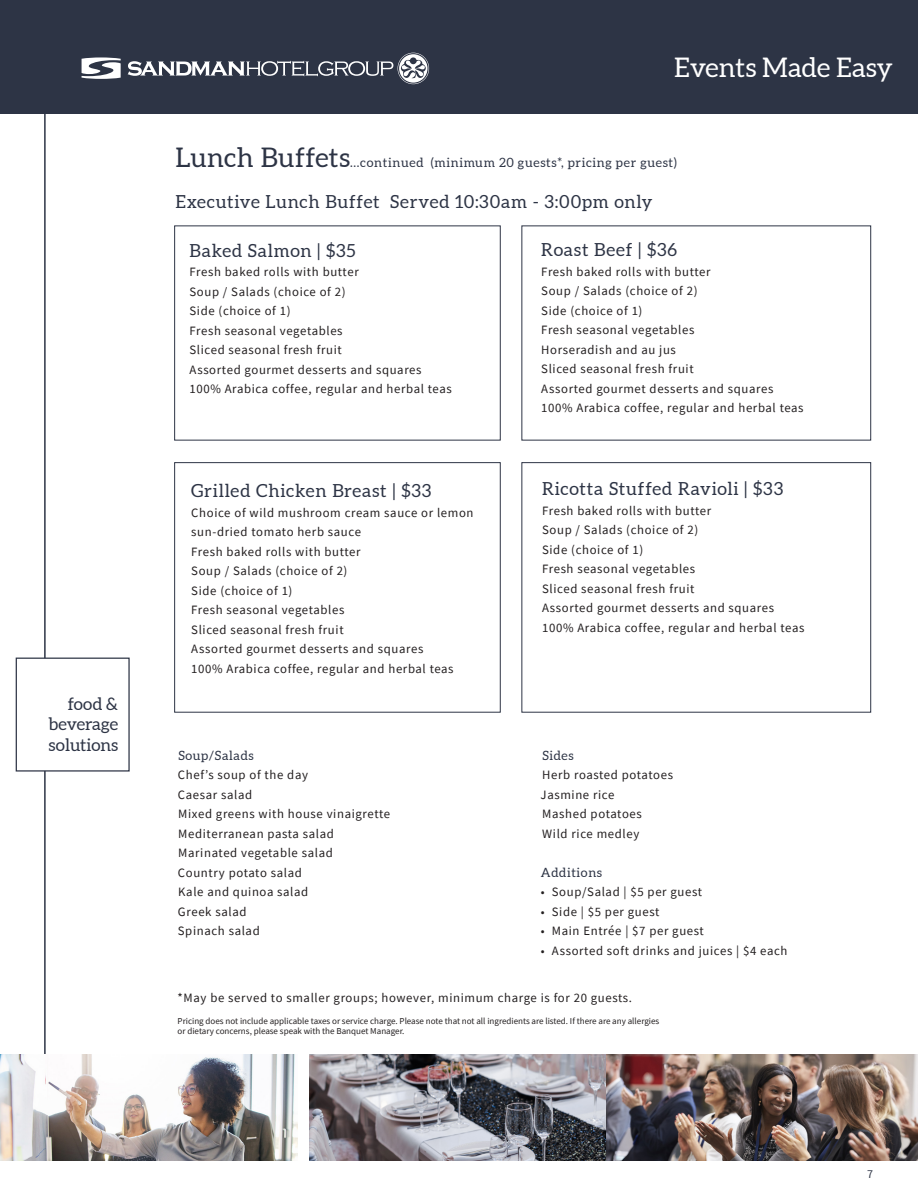
<style>
.page{position:relative;width:918px;height:1188px;background:#fff}
.page>*{position:absolute;margin:0;border:0;box-sizing:border-box;transform-origin:0 0}
.t1{font:27px "Aleo";color:#fff}
.menu_discrip_part2{font:18px "Aleo";letter-spacing:.04em;color:#2d3445}
.quote{font:17.25px/20.7px "Aleo";color:#2d3445;text-align:justify}
.menu_discrip_part2-2{font:12.75px/19.5px "Source Sans Pro";letter-spacing:.05em;color:#231f20}
.menu_discrip_part2-3{font:12.75px "Aleo";letter-spacing:.05em;color:#2d3445}
.t2{font:12px "Source Sans Pro";color:#2d3445}
.body{font:9px/10.8px "Source Sans Pro";color:#231f20}
.s1{font-size:27px}
</style>
<div class="page">
<div style="left:0;top:0;width:918px;height:114px;background:#2d3445"></div>
<hr style="left:44px;top:113px;width:2px;height:1048px;background:#2d3445">
<div style="left:16px;top:658px;width:114px;height:114px;background:#fff;border:1px solid #2d3445"></div>
<img style="left:309px;top:1054px;width:609px;height:107px">
<img style="left:0;top:1055px;width:297px;height:106px">
<svg style="left:128px;top:53px;width:301px;height:31px"></svg>
<svg style="left:82px;top:57px;width:39px;height:22px"></svg>
<div style="left:522px;top:462px;width:349px;height:250px;border:1px solid #2d3445"></div>
<div style="left:174px;top:462px;width:326px;height:250px;border:1px solid #2d3445"></div>
<p class="quote" style="left:48px;top:694px;width:71px;text-indent:19px">food &amp; beverage solutions</p>
<h1 class="t1" style="left:674px;top:52px;width:220px">Events Made Easy</h1>
<p class="menu_discrip_part2-3" style="left:176px;top:155px;width:503px"><span class="s1">Lunch Buffets</span>...continued (minimum 20 guests*, pricing per guest)</p>
<p class="menu_discrip_part2" style="left:176px;top:192px;width:479px">Executive Lunch Buffet Served 10:30am - 3:00pm only</p>
<p class="menu_discrip_part2" style="left:190px;top:240px;width:168px">Baked Salmon | $35</p>
<p class="menu_discrip_part2-2" style="left:190px;top:262px;width:264px">Fresh baked rolls with butter<br>Soup / Salads (choice of 2)<br>Side (choice of 1)<br>Fresh seasonal vegetables<br>Sliced seasonal fresh fruit<br>Assorted gourmet desserts and squares<br>100% Arabica coffee, regular and herbal teas</p>
<p class="menu_discrip_part2" style="left:191px;top:480px;width:242px">Grilled Chicken Breast | $33</p>
<p class="menu_discrip_part2-2" style="left:191px;top:503px;width:284px">Choice of wild mushroom cream sauce or lemon sun-dried tomato herb sauce<br>Fresh baked rolls with butter<br>Soup / Salads (choice of 2)<br>Side (choice of 1)<br>Fresh seasonal vegetables<br>Sliced seasonal fresh fruit<br>Assorted gourmet desserts and squares<br>100% Arabica coffee, regular and herbal teas</p>
<p class="menu_discrip_part2-3" style="left:178px;top:748px;width:77px">Soup/Salads</p>
<p class="menu_discrip_part2-2" style="left:178px;top:765px;width:132px">Chef’s soup of the day</p>
<p class="menu_discrip_part2-2" style="left:178px;top:785px;width:76px">Caesar salad</p>
<p class="menu_discrip_part2-2" style="left:178px;top:804px;width:213px">Mixed greens with house vinaigrette</p>
<p class="menu_discrip_part2-2" style="left:178px;top:824px;width:157px">Mediterranean pasta salad</p>
<p class="menu_discrip_part2-2" style="left:178px;top:843px;width:156px">Marinated vegetable salad</p>
<p class="menu_discrip_part2-2" style="left:178px;top:863px;width:125px">Country potato salad</p>
<p class="menu_discrip_part2-2" style="left:178px;top:882px;width:132px">Kale and quinoa salad</p>
<p class="menu_discrip_part2-2" style="left:178px;top:902px;width:70px">Greek salad</p>
<p class="menu_discrip_part2-2" style="left:178px;top:921px;width:83px">Spinach salad</p>
<p class="menu_discrip_part2" style="left:541px;top:239px;width:138px">Roast Beef | $36</p>
<p class="menu_discrip_part2-2" style="left:541px;top:262px;width:264px">Fresh baked rolls with butter<br>Soup / Salads (choice of 2)<br>Side (choice of 1)<br>Fresh seasonal vegetables<br>Horseradish and au jus<br>Sliced seasonal fresh fruit<br>Assorted gourmet desserts and squares<br>100% Arabica coffee, regular and herbal teas</p>
<p class="menu_discrip_part2" style="left:542px;top:479px;width:243px">Ricotta Stuffed Ravioli | $33</p>
<p class="menu_discrip_part2-2" style="left:542px;top:501px;width:264px">Fresh baked rolls with butter<br>Soup / Salads (choice of 2)<br>Side (choice of 1)<br>Fresh seasonal vegetables<br>Sliced seasonal fresh fruit<br>Assorted gourmet desserts and squares<br>100% Arabica coffee, regular and herbal teas</p>
<p class="menu_discrip_part2-3" style="left:542px;top:748px;width:33px">Sides</p>
<p class="menu_discrip_part2-2" style="left:542px;top:765px;width:132px">Herb roasted potatoes</p>
<p class="menu_discrip_part2-2" style="left:541px;top:785px;width:75px">Jasmine rice</p>
<p class="menu_discrip_part2-2" style="left:542px;top:804px;width:101px">Mashed potatoes</p>
<p class="menu_discrip_part2-2" style="left:542px;top:824px;width:99px">Wild rice medley</p>
<p class="menu_discrip_part2-3" style="left:541px;top:865px;width:63px">Additions</p>
<p class="menu_discrip_part2-2" style="left:541px;top:882px;width:163px">• Soup/Salad | $5 per guest</p>
<p class="menu_discrip_part2-2" style="left:541px;top:902px;width:120px">• Side | $5 per guest</p>
<p class="menu_discrip_part2-2" style="left:541px;top:921px;width:164px">• Main Entrée | $7 per guest</p>
<p class="menu_discrip_part2-2" style="left:541px;top:941px;width:248px">• Assorted soft drinks and juices | $4 each</p>
<p class="menu_discrip_part2-2" style="left:178px;top:988px;width:456px">*May be served to smaller groups; however, minimum charge is for 20 guests.</p>
<p class="body" style="left:178px;top:1015px;width:483px">Pricing does not include applicable taxes or service charge. Please note that not all ingredients are listed. If there are any allergies or dietary concerns, please speak with the Banquet Manager.</p>
<p class="t2" style="left:867px;top:1167px;width:7px">7</p>
</div>
